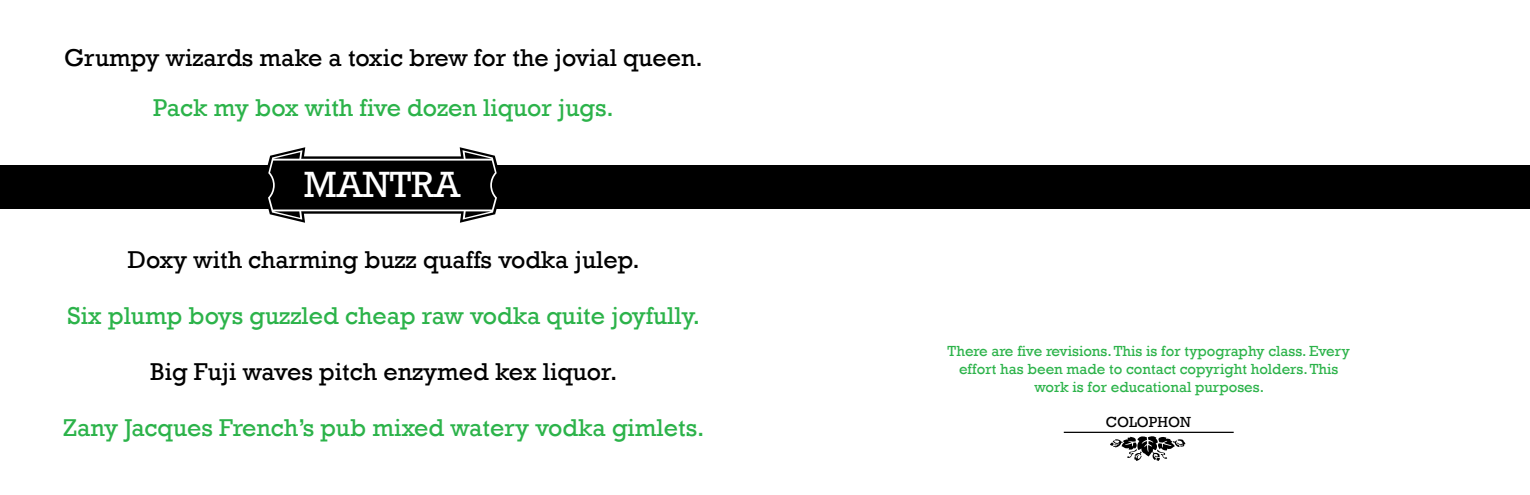
<style>
.page{position:relative;width:1530px;height:495px;background:#fff}
.page>*{position:absolute;margin:0;border:0;box-sizing:border-box;transform-origin:0 0}
.t1{font:37.5px "Rockwell";color:#fff}
.t2{font:25px "Rockwell";color:#2cb34a}
.t3{font:25px "Rockwell";color:#000}
.t4{font:15px/18px "Rockwell";color:#2cb34a;text-align:center}
.t5{font:15px "Rockwell";letter-spacing:-.005em;color:#000}
</style>
<div class="page">
<div style="left:765px;top:165px;width:765px;height:44px;background:#000"></div>
<div style="left:0;top:165px;width:765px;height:44px;background:#000"></div>
<svg style="left:267px;top:147px;width:231px;height:76px"></svg>
<hr style="left:1064px;top:432px;width:170px;height:1px;background:#000">
<svg style="left:1110px;top:436px;width:75px;height:25px"></svg>
<h2 class="t3" style="left:64px;top:43px;width:640px">Grumpy wizards make a toxic brew for the jovial queen.</h2>
<h2 class="t2" style="left:153px;top:93px;width:462px">Pack my box with five dozen liquor jugs.</h2>
<h1 class="t1" style="left:304px;top:162px;width:158px">MANTRA</h1>
<h2 class="t3" style="left:128px;top:245px;width:513px">Doxy with charming buzz quaffs vodka julep.</h2>
<h2 class="t2" style="left:67px;top:301px;width:634px">Six plump boys guzzled cheap raw vodka quite joyfully.</h2>
<h2 class="t3" style="left:150px;top:357px;width:469px">Big Fuji waves pitch enzymed kex liquor.</h2>
<h2 class="t2" style="left:63px;top:413px;width:643px">Zany Jacques French’s pub mixed watery vodka gimlets.</h2>
<p class="t4" style="left:948px;top:342px;width:404px">There are five revisions. This is for typography class. Every effort has been made to contact copyright holders. This work is for educational purposes.</p>
<p class="t5" style="left:1106px;top:413px;width:87px">COLOPHON</p>
</div>
